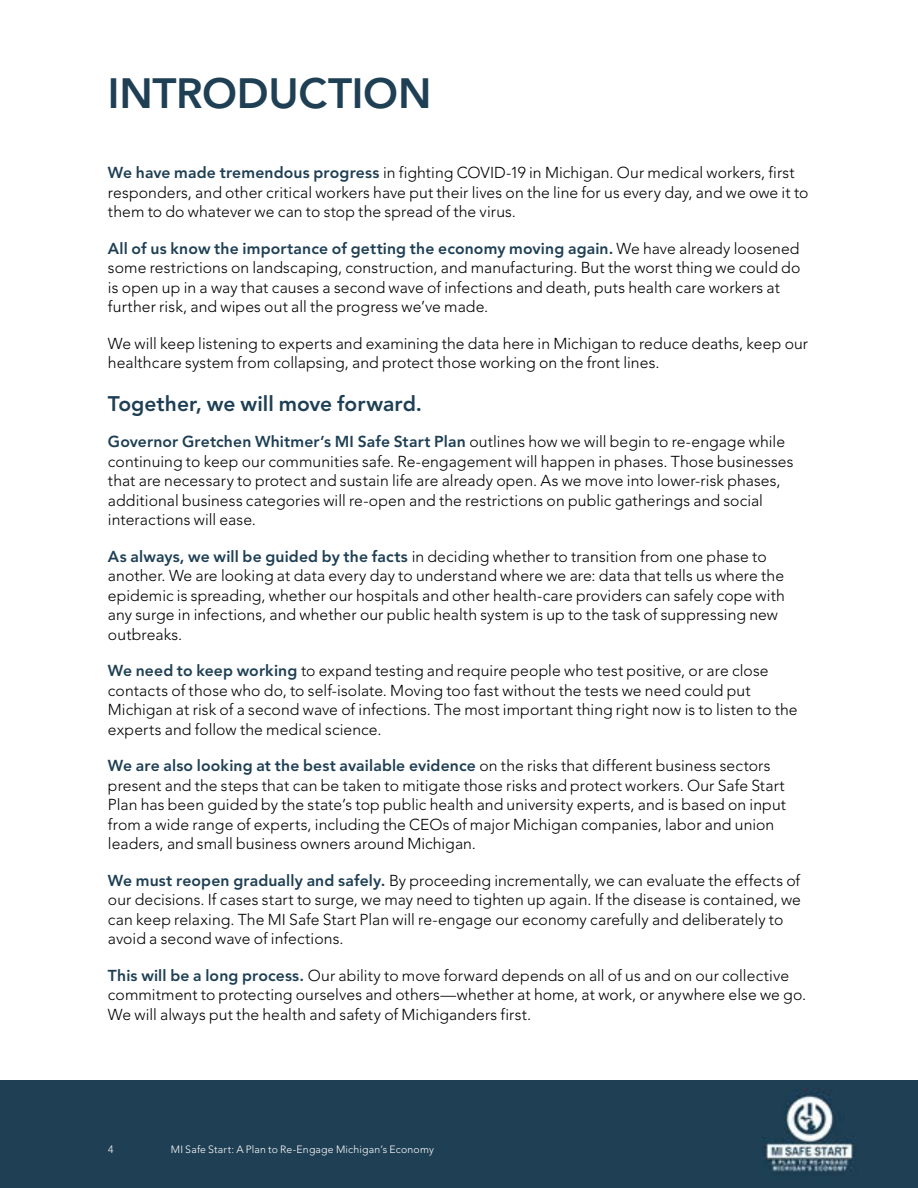
<style>
.page{position:relative;width:918px;height:1188px;background:#fff}
.page>*{position:absolute;margin:0;border:0;box-sizing:border-box;transform-origin:0 0}
.t1{font:800 42px "Avenir LT Std";letter-spacing:-.005em;color:#1e3f54}
.t2{font:800 21px "Avenir LT Std";color:#1e3f54}
.t3{font:300 15.75px/19.5px "Avenir LT Std";letter-spacing:.005em;color:#000}
.t4{font:300 10.5px "Avenir LT Std";letter-spacing:.02em;color:#fff}
.s1{font-weight:800;color:#1e3f54}
</style>
<div class="page">
<div style="left:0;top:1080px;width:918px;height:108px;background:#1f3f54"></div>
<img style="left:762px;top:1088px;width:93px;height:84px">
<h1 class="t1" style="left:108px;top:69px;width:325px">INTRODUCTION</h1>
<p class="t3" style="left:108px;top:163px;width:702px"><span class="s1">We have made tremendous progress</span> in fighting COVID-19 in Michigan. Our medical workers, first responders, and other critical workers have put their lives on the line for us every day, and we owe it to them to do whatever we can to stop the spread of the virus.</p>
<p class="t3" style="left:108px;top:239px;width:694px"><span class="s1">All of us know the importance of getting the economy moving again.</span> We have already loosened some restrictions on landscaping, construction, and manufacturing. But the worst thing we could do is open up in a way that causes a second wave of infections and death, puts health care workers at further risk, and wipes out all the progress we’ve made.</p>
<p class="t3" style="left:108px;top:334px;width:702px">We will keep listening to experts and examining the data here in Michigan to reduce deaths, keep our healthcare system from collapsing, and protect those working on the front lines.</p>
<h2 class="t2" style="left:108px;top:391px;width:316px">Together, we will move forward.</h2>
<p class="t3" style="left:108px;top:432px;width:687px"><span class="s1">Governor Gretchen Whitmer’s MI Safe Start Plan</span> outlines how we will begin to re-engage while continuing to keep our communities safe. Re-engagement will happen in phases. Those businesses that are necessary to protect and sustain life are already open. As we move into lower-risk phases, additional business categories will re-open and the restrictions on public gatherings and social interactions will ease.</p>
<p class="t3" style="left:108px;top:547px;width:678px"><span class="s1">As always, we will be guided by the facts</span> in deciding whether to transition from one phase to another. We are looking at data every day to understand where we are: data that tells us where the epidemic is spreading, whether our hospitals and other health-care providers can safely cope with any surge in infections, and whether our public health system is up to the task of suppressing new outbreaks.</p>
<p class="t3" style="left:108px;top:661px;width:691px"><span class="s1">We need to keep working</span> to expand testing and require people who test positive, or are close contacts of those who do, to self-isolate. Moving too fast without the tests we need could put Michigan at risk of a second wave of infections. The most important thing right now is to listen to the experts and follow the medical science.</p>
<p class="t3" style="left:108px;top:756px;width:680px"><span class="s1">We are also looking at the best available evidence</span> on the risks that different business sectors present and the steps that can be taken to mitigate those risks and protect workers. Our Safe Start Plan has been guided by the state’s top public health and university experts, and is based on input from a wide range of experts, including the CEOs of major Michigan companies, labor and union leaders, and small business owners around Michigan.</p>
<p class="t3" style="left:108px;top:871px;width:695px"><span class="s1">We must reopen gradually and safely.</span> By proceeding incrementally, we can evaluate the effects of our decisions. If cases start to surge, we may need to tighten up again. If the disease is contained, we can keep relaxing. The MI Safe Start Plan will re-engage our economy carefully and deliberately to avoid a second wave of infections.</p>
<p class="t3" style="left:108px;top:966px;width:700px"><span class="s1">This will be a long process.</span> Our ability to move forward depends on all of us and on our collective commitment to protecting ourselves and others—whether at home, at work, or anywhere else we go.<br>We will always put the health and safety of Michiganders first.</p>
<p class="t4" style="left:108px;top:1144px;width:7px">4</p>
<p class="t4" style="left:171px;top:1144px;width:265px">MI Safe Start: A Plan to Re-Engage Michigan’s Economy</p>
</div>
